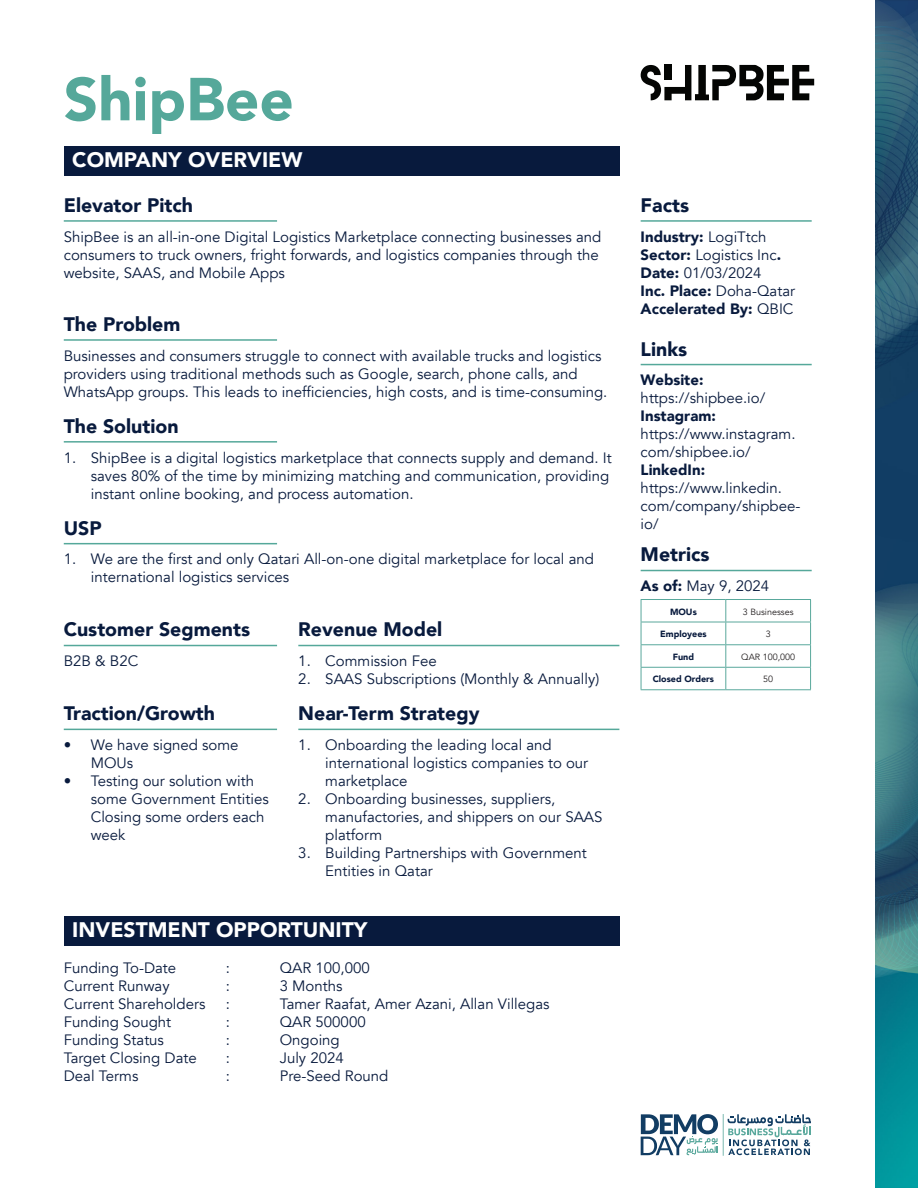
<style>
.page{position:relative;width:918px;height:1188px;background:#fff}
.page>*{position:absolute;margin:0;border:0;box-sizing:border-box;transform-origin:0 0}
.t1{font:900 60px "Avenir";color:#55a89a}
.t2{font:900 21px "Avenir";color:#fff}
.t3{font:900 19.5px "Avenir";color:#081a3d}
.t4{font:15px/18px "Avenir";color:#081a3d}
.t5{font:900 15px/18px "Avenir";color:#081a3d}
.t6{font:900 9px "Avenir";color:#081a3d}
.t7{font:9px "Avenir";color:#231f20}
.s1{font-weight:400}
.s2{font-weight:900}
</style>
<div class="page">
<img style="left:875px;top:0;width:43px;height:1188px">
<svg style="left:641px;top:1114px;width:77px;height:41px"></svg>
<hr style="left:723px;top:1114px;width:1px;height:42px;background:#59a89c">
<svg style="left:728px;top:1114px;width:83px;height:41px"></svg>
<div style="left:64px;top:146px;width:555px;height:29px;background:#081a3d"></div>
<div style="left:64px;top:916px;width:555px;height:30px;background:#081a3d"></div>
<hr style="left:64px;top:220px;width:213px;height:2px;background:#55a89a">
<hr style="left:641px;top:220px;width:171px;height:2px;background:#55a89a">
<hr style="left:641px;top:364px;width:171px;height:1px;background:#55a89a">
<hr style="left:641px;top:570px;width:171px;height:1px;background:#55a89a">
<hr style="left:64px;top:339px;width:213px;height:2px;background:#55a89a">
<hr style="left:64px;top:441px;width:213px;height:2px;background:#55a89a">
<hr style="left:64px;top:543px;width:213px;height:1px;background:#55a89a">
<hr style="left:64px;top:645px;width:213px;height:1px;background:#55a89a">
<hr style="left:64px;top:729px;width:213px;height:1px;background:#55a89a">
<hr style="left:298px;top:645px;width:321px;height:1px;background:#55a89a">
<hr style="left:298px;top:729px;width:321px;height:1px;background:#55a89a">
<hr style="left:641px;top:599px;width:85px;height:1px;background:#59a89c">
<hr style="left:726px;top:599px;width:85px;height:1px;background:#59a89c">
<hr style="left:641px;top:622px;width:85px;height:1px;background:#59a89c">
<hr style="left:726px;top:622px;width:85px;height:1px;background:#59a89c">
<hr style="left:641px;top:644px;width:85px;height:1px;background:#59a89c">
<hr style="left:726px;top:644px;width:85px;height:1px;background:#59a89c">
<hr style="left:641px;top:667px;width:85px;height:1px;background:#59a89c">
<svg style="left:641px;top:600px;width:1px;height:89px"></svg>
<hr style="left:726px;top:667px;width:85px;height:1px;background:#59a89c">
<svg style="left:725px;top:600px;width:1px;height:89px"></svg>
<svg style="left:810px;top:600px;width:1px;height:89px"></svg>
<hr style="left:641px;top:689px;width:85px;height:1px;background:#59a89c">
<hr style="left:726px;top:689px;width:85px;height:1px;background:#59a89c">
<svg style="left:641px;top:64px;width:173px;height:36px"></svg>
<h1 class="t1" style="left:64px;top:60px;width:232px">ShipBee</h1>
<h2 class="t2" style="left:72px;top:146px;width:232px">COMPANY OVERVIEW</h2>
<h3 class="t3" style="left:64px;top:192px;width:131px">Elevator Pitch</h3>
<h3 class="t3" style="left:641px;top:192px;width:50px">Facts</h3>
<p class="t4" style="left:64px;top:228px;width:539px">ShipBee is an all-in-one Digital Logistics Marketplace connecting businesses and consumers to truck owners, fright forwards, and logistics companies through the website, SAAS, and Mobile Apps</p>
<p class="t5" style="left:641px;top:228px;width:156px">Industry: <span class="s1">LogiTtch<br></span>Sector: <span class="s1">Logistics Inc</span>.<br>Date: <span class="s1">01/03/2024<br></span>Inc. Place: <span class="s1">Doha-Qatar<br></span>Accelerated By: <span class="s1">QBIC</span></p>
<h3 class="t3" style="left:64px;top:311px;width:118px">The Problem</h3>
<p class="t4" style="left:64px;top:347px;width:545px">Businesses and consumers struggle to connect with available trucks and logistics providers using traditional methods such as Google, search, phone calls, and<br>WhatsApp groups. This leads to inefficiencies, high costs, and is time-consuming.</p>
<h3 class="t3" style="left:64px;top:413px;width:116px">The Solution</h3>
<p class="t4" style="left:91px;top:449px;width:522px;text-indent:-27px">1. ShipBee is a digital logistics marketplace that connects supply and demand. It saves 80% of the time by minimizing matching and communication, providing instant online booking, and process automation.</p>
<h3 class="t3" style="left:64px;top:515px;width:39px">USP</h3>
<p class="t4" style="left:91px;top:551px;width:505px;text-indent:-27px">1. We are the first and only Qatari All-on-one digital marketplace for local and international logistics services</p>
<h3 class="t3" style="left:64px;top:617px;width:188px">Customer Segments</h3>
<h3 class="t3" style="left:298px;top:617px;width:146px">Revenue Model</h3>
<p class="t4" style="left:64px;top:652px;width:76px">B2B &amp; B2C</p>
<p class="t4" style="left:298px;top:652px;width:140px">1. Commission Fee</p>
<p class="t4" style="left:298px;top:670px;width:302px">2. SAAS Subscriptions (Monthly &amp; Annually)</p>
<h3 class="t3" style="left:64px;top:701px;width:153px">Traction/Growth</h3>
<h3 class="t3" style="left:298px;top:701px;width:183px">Near-Term Strategy</h3>
<p class="t4" style="left:91px;top:736px;width:149px;text-indent:-27px">• We have signed some<br>MOUs</p>
<p class="t4" style="left:91px;top:772px;width:180px;text-indent:-27px">• Testing our solution with some Government Entities<br>Closing some orders each week</p>
<p class="t4" style="left:325px;top:736px;width:264px;text-indent:-27px">1. Onboarding the leading local and international logistics companies to our marketplace</p>
<p class="t4" style="left:325px;top:790px;width:279px;text-indent:-27px">2. Onboarding businesses, suppliers, manufactories, and shippers on our SAAS platform</p>
<p class="t4" style="left:325px;top:844px;width:263px;text-indent:-27px">3. Building Partnerships with Government<br>Entities in Qatar</p>
<h2 class="t2" style="left:72px;top:916px;width:297px">INVESTMENT OPPORTUNITY</h2>
<p class="t4" style="left:64px;top:959px;width:114px">Funding To-Date</p>
<p class="t4" style="left:226px;top:959px;width:6px">:</p>
<p class="t4" style="left:280px;top:959px;width:92px">QAR 100,000</p>
<p class="t4" style="left:64px;top:977px;width:107px">Current Runway</p>
<p class="t4" style="left:226px;top:977px;width:6px">:</p>
<p class="t4" style="left:280px;top:977px;width:64px">3 Months</p>
<p class="t4" style="left:64px;top:995px;width:143px">Current Shareholders</p>
<p class="t4" style="left:226px;top:995px;width:6px">:</p>
<p class="t4" style="left:280px;top:995px;width:271px">Tamer Raafat, Amer Azani, Allan Villegas</p>
<p class="t4" style="left:64px;top:1013px;width:109px">Funding Sought</p>
<p class="t4" style="left:226px;top:1013px;width:6px">:</p>
<p class="t4" style="left:280px;top:1013px;width:87px">QAR 500000</p>
<p class="t4" style="left:64px;top:1031px;width:102px">Funding Status</p>
<p class="t4" style="left:226px;top:1031px;width:6px">:</p>
<p class="t4" style="left:280px;top:1031px;width:62px">Ongoing</p>
<p class="t4" style="left:64px;top:1049px;width:135px">Target Closing Date</p>
<p class="t4" style="left:226px;top:1049px;width:6px">:</p>
<p class="t4" style="left:280px;top:1049px;width:65px">July 2024</p>
<p class="t4" style="left:64px;top:1067px;width:76px">Deal Terms</p>
<p class="t4" style="left:226px;top:1067px;width:6px">:</p>
<p class="t4" style="left:280px;top:1067px;width:110px">Pre-Seed Round</p>
<h3 class="t3" style="left:641px;top:336px;width:48px">Links</h3>
<p class="t5" style="left:641px;top:371px;width:64px">Website:</p>
<p class="t4" style="left:641px;top:389px;width:126px">https://shipbee.io/</p>
<p class="t5" style="left:641px;top:407px;width:77px">Instagram:</p>
<p class="t4" style="left:641px;top:425px;width:156px">https://www.instagram. com/shipbee.io/</p>
<p class="t5" style="left:641px;top:461px;width:66px">LinkedIn:</p>
<p class="t4" style="left:641px;top:479px;width:161px">https://www.linkedin. com/company/shipbee&shy;io/</p>
<h3 class="t3" style="left:641px;top:542px;width:70px">Metrics</h3>
<p class="t4" style="left:641px;top:577px;width:130px"><span class="s2">As of:</span> May 9, 2024</p>
<p class="t6" style="left:670px;top:606px;width:28px">MOUs</p>
<p class="t7" style="left:743px;top:606px;width:52px">3 Businesses</p>
<p class="t6" style="left:660px;top:628px;width:48px">Employees</p>
<p class="t7" style="left:766px;top:628px;width:7px">3</p>
<p class="t6" style="left:673px;top:651px;width:23px">Fund</p>
<p class="t7" style="left:741px;top:651px;width:56px">QAR 100,000</p>
<p class="t6" style="left:653px;top:673px;width:63px">Closed Orders</p>
<p class="t7" style="left:763px;top:673px;width:12px">50</p>
</div>
